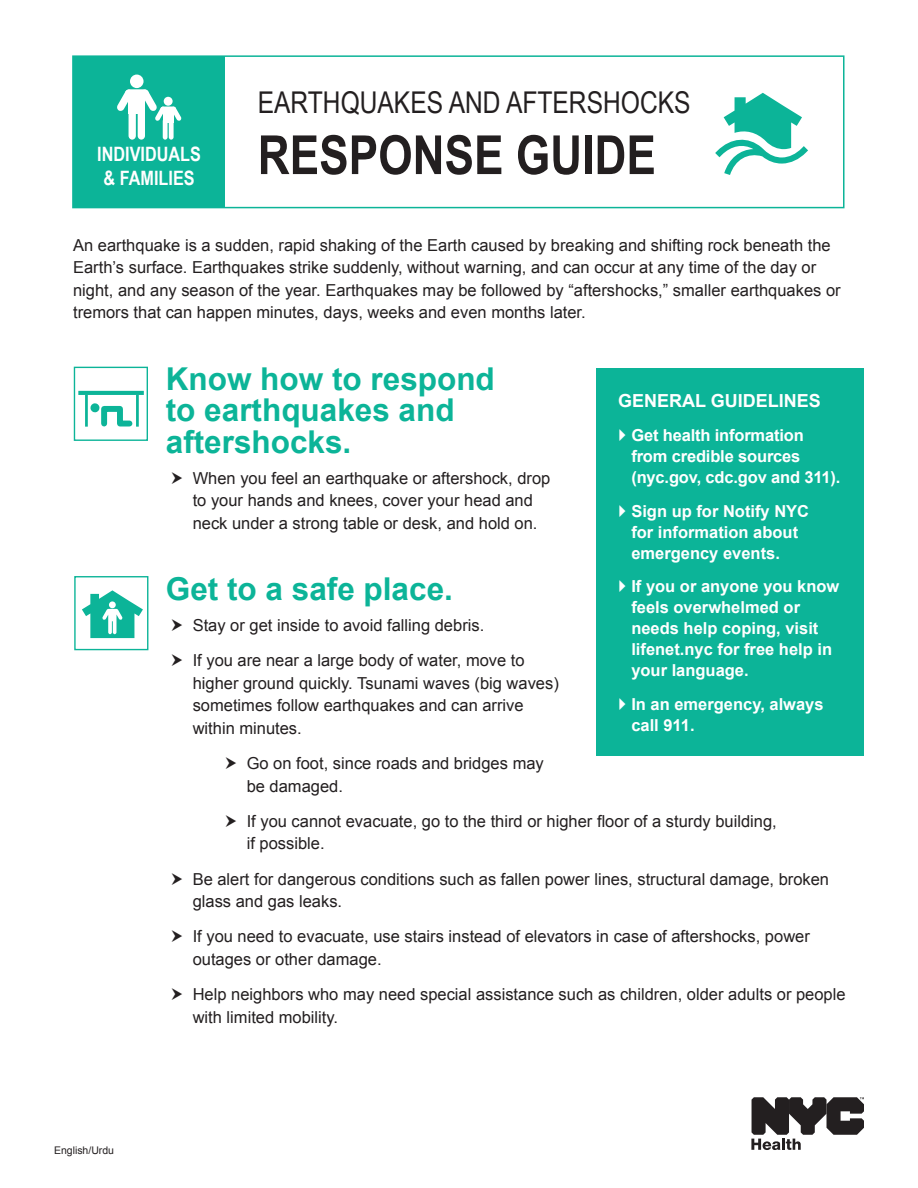
<style>
.page{position:relative;width:918px;height:1188px;background:#fff}
.page>*{position:absolute;margin:0;border:0;box-sizing:border-box;transform-origin:0 0}
.t1{font:700 54px "Arial Narrow";color:#231f20}
.t2{font:700 31.5px/31.5px "Arial";color:#0cb498}
.t3{font:30px "Arial Narrow";color:#231f20}
.t4{font:700 19.8px "Arial Narrow";color:#fff}
.t5{font:700 18px "Arial";color:#fff}
.BODY_COPY{font:16.5px/22.5px "Arial";color:#231f20}
.general_guildlines{font:700 16.5px/21px "Arial";color:#fff}
.t6{font:10.5px "Arial";color:#231f20}
</style>
<div class="page">
<svg style="left:751px;top:1097px;width:113px;height:53px"></svg>
<div style="left:73px;top:56px;width:152px;height:152px;background:#0cb498"></div>
<div style="left:72px;top:55px;width:773px;height:153px;border:2px solid #0cb498"></div>
<div style="left:129px;top:108px;width:7px;height:32px;background:#fff;border-radius:4px"></div>
<div style="left:138px;top:108px;width:7px;height:32px;background:#fff;border-radius:4px"></div>
<div style="left:130px;top:75px;width:14px;height:13px;background:#fff;border-radius:50%"></div>
<div style="left:163px;top:110px;width:11px;height:13px;background:#fff"></div>
<div style="left:163px;top:119px;width:5px;height:21px;background:#fff;border-radius:3px"></div>
<div style="left:169px;top:119px;width:5px;height:21px;background:#fff;border-radius:3px"></div>
<svg style="left:117px;top:89px;width:65px;height:32px"></svg>
<div style="left:161px;top:107px;width:15px;height:5px;background:#fff;border-radius:3px"></div>
<div style="left:164px;top:97px;width:9px;height:9px;background:#fff;border-radius:50%"></div>
<div style="left:74px;top:367px;width:74px;height:74px;border:1px solid #0cb498"></div>
<svg style="left:715px;top:93px;width:93px;height:82px"></svg>
<svg style="left:90px;top:403px;width:43px;height:24px"></svg>
<hr style="left:78px;top:391px;width:66px;height:4px;background:#0cb498">
<hr style="left:85px;top:395px;width:3px;height:32px;background:#0cb498">
<hr style="left:136px;top:395px;width:3px;height:32px;background:#0cb498">
<div style="left:74px;top:576px;width:74px;height:74px;border:1px solid #0cb498"></div>
<svg style="left:82px;top:590px;width:61px;height:48px"></svg>
<div style="left:109px;top:601px;width:7px;height:7px;background:#fff;border-radius:50%"></div>
<div style="left:597px;top:369px;width:267px;height:387px;background:#0cb498"></div>
<p class="t4" style="left:97px;top:140px;width:105px">INDIVIDUALS</p>
<p class="t4" style="left:104px;top:163px;width:93px">&amp; FAMILIES</p>
<p class="t3" style="left:258px;top:80px;width:434px">EARTHQUAKES AND AFTERSHOCKS</p>
<p class="t1" style="left:258px;top:114px;width:400px">RESPONSE GUIDE</p>
<p class="BODY_COPY" style="left:73px;top:234px;width:769px">An earthquake is a sudden, rapid shaking of the Earth caused by breaking and shifting rock beneath the Earth’s surface. Earthquakes strike suddenly, without warning, and can occur at any time of the day or night, and any season of the year. Earthquakes may be followed by “aftershocks,” smaller earthquakes or tremors that can happen minutes, days, weeks and even months later.</p>
<p class="t6" style="left:54px;top:1143px;width:62px">English/Urdu</p>
<p class="t2" style="left:166px;top:364px;width:331px">Know how to respond to earthquakes and aftershocks.</p>
<p class="BODY_COPY" style="left:193px;top:467px;width:359px">When you feel an earthquake or aftershock, drop to your hands and knees, cover your head and neck under a strong table or desk, and hold on.</p>
<p class="t5" style="left:618px;top:389px;width:204px">GENERAL GUIDELINES</p>
<p class="general_guildlines" style="left:631px;top:425px;width:211px">Get health information from credible sources (nyc.gov, cdc.gov and 311).</p>
<p class="general_guildlines" style="left:631px;top:501px;width:179px">Sign up for Notify NYC for information about emergency events.</p>
<p class="general_guildlines" style="left:631px;top:577px;width:210px">If you or anyone you know feels overwhelmed or needs help coping, visit lifenet.nyc for free help in your language.</p>
<p class="general_guildlines" style="left:631px;top:694px;width:194px">In an emergency, always call 911.</p>
<p class="t2" style="left:166px;top:574px;width:289px">Get to a safe place.</p>
<p class="BODY_COPY" style="left:193px;top:614px;width:293px">Stay or get inside to avoid falling debris.</p>
<p class="BODY_COPY" style="left:193px;top:649px;width:368px">If you are near a large body of water, move to higher ground quickly. Tsunami waves (big waves) sometimes follow earthquakes and can arrive within minutes.</p>
<p class="BODY_COPY" style="left:247px;top:752px;width:299px">Go on foot, since roads and bridges may be damaged.</p>
<p class="BODY_COPY" style="left:247px;top:810px;width:532px">If you cannot evacuate, go to the third or higher floor of a sturdy building, if possible.</p>
<p class="BODY_COPY" style="left:193px;top:868px;width:638px">Be alert for dangerous conditions such as fallen power lines, structural damage, broken glass and gas leaks.</p>
<p class="BODY_COPY" style="left:193px;top:925px;width:619px">If you need to evacuate, use stairs instead of elevators in case of aftershocks, power outages or other damage.</p>
<p class="BODY_COPY" style="left:193px;top:983px;width:654px">Help neighbors who may need special assistance such as children, older adults or people with limited mobility.</p>
</div>
